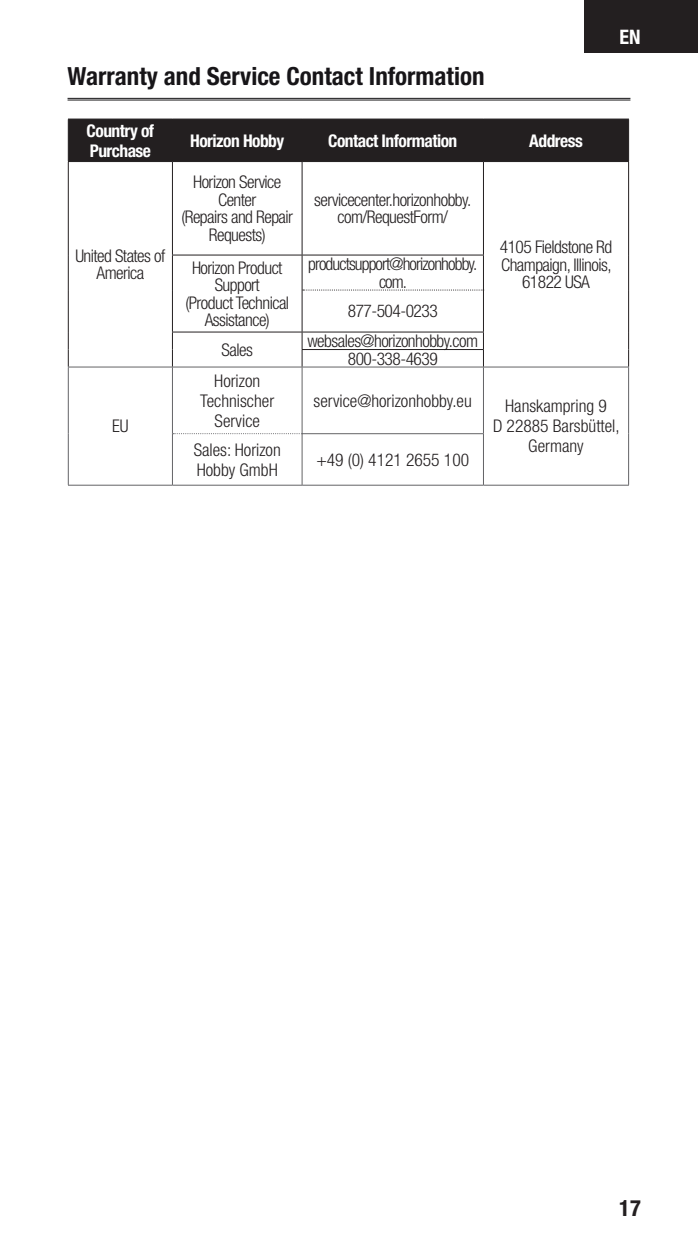
<style>
.page{position:relative;width:698px;height:1260px;background:#fff}
.page>*{position:absolute;margin:0;border:0;box-sizing:border-box;transform-origin:0 0}
.t1{font:700 condensed 25px "Helvetica Neue LT Std";color:#171518}
.t2{font:700 condensed 22.5px "Helvetica Neue LT Std";color:#231f20}
.t3{font:700 condensed 20px "Helvetica Neue LT Std";color:#fff}
.t4{font:300 condensed 17.5px/17.5px "Helvetica Neue LT Std";letter-spacing:-.03em;color:#231f20;text-align:center}
.t5{font:300 condensed 17.5px/20px "Helvetica Neue LT Std";color:#231f20;text-align:center}
.t6{font:700 condensed 17.5px/20px "Helvetica Neue LT Std";letter-spacing:-.03em;color:#fff}
.t7{font:300 condensed 17.5px/17.5px "Helvetica Neue LT Std";letter-spacing:-.05em;color:#231f20;text-align:center}
</style>
<div class="page">
<div style="left:584px;top:0;width:114px;height:53px;background:#231f20"></div>
<hr style="left:68px;top:98px;width:562px;height:1px;background:#171518">
<hr style="left:68px;top:100px;width:562px;height:1px;background:#171518">
<div style="left:69px;top:120px;width:559px;height:41px;background:#231f20"></div>
<hr style="left:68px;top:119px;width:104px;height:1px;background:#231f20">
<hr style="left:68px;top:119px;width:1px;height:42px;background:#231f20">
<hr style="left:172px;top:119px;width:130px;height:1px;background:#231f20">
<hr style="left:172px;top:119px;width:1px;height:42px;background:#231f20">
<hr style="left:302px;top:119px;width:181px;height:1px;background:#231f20">
<hr style="left:301px;top:119px;width:1px;height:42px;background:#231f20">
<hr style="left:483px;top:119px;width:145px;height:1px;background:#231f20">
<hr style="left:483px;top:119px;width:1px;height:42px;background:#231f20">
<hr style="left:628px;top:119px;width:1px;height:42px;background:#231f20">
<hr style="left:68px;top:161px;width:104px;height:1px;background:#231f20">
<hr style="left:68px;top:162px;width:1px;height:93px;background:#231f20">
<hr style="left:68px;top:255px;width:1px;height:35px;background:#231f20">
<hr style="left:68px;top:290px;width:1px;height:42px;background:#231f20">
<svg style="left:68px;top:332px;width:1px;height:35px"></svg>
<hr style="left:172px;top:161px;width:130px;height:1px;background:#231f20">
<hr style="left:172px;top:162px;width:1px;height:93px;background:#231f20">
<hr style="left:302px;top:161px;width:181px;height:1px;background:#231f20">
<hr style="left:301px;top:162px;width:1px;height:93px;background:#231f20">
<hr style="left:483px;top:161px;width:145px;height:1px;background:#231f20">
<hr style="left:483px;top:162px;width:1px;height:93px;background:#231f20">
<hr style="left:628px;top:162px;width:1px;height:93px;background:#231f20">
<hr style="left:628px;top:255px;width:1px;height:35px;background:#231f20">
<hr style="left:628px;top:290px;width:1px;height:42px;background:#231f20">
<svg style="left:628px;top:332px;width:1px;height:35px"></svg>
<hr style="left:172px;top:255px;width:130px;height:1px;background:#231f20">
<hr style="left:172px;top:255px;width:1px;height:35px;background:#231f20">
<hr style="left:172px;top:290px;width:1px;height:42px;background:#231f20">
<hr style="left:302px;top:255px;width:181px;height:1px;background:#231f20">
<hr style="left:301px;top:255px;width:1px;height:35px;background:#231f20">
<hr style="left:483px;top:255px;width:1px;height:35px;background:#231f20">
<svg style="left:303px;top:290px;width:180px;height:1px"></svg>
<hr style="left:301px;top:290px;width:1px;height:42px;background:#231f20">
<hr style="left:483px;top:290px;width:1px;height:42px;background:#231f20">
<hr style="left:172px;top:332px;width:130px;height:1px;background:#231f20">
<svg style="left:172px;top:332px;width:1px;height:35px"></svg>
<hr style="left:302px;top:332px;width:181px;height:1px;background:#231f20">
<hr style="left:302px;top:349px;width:181px;height:1px;background:#231f20">
<svg style="left:301px;top:332px;width:1px;height:35px"></svg>
<svg style="left:483px;top:332px;width:1px;height:35px"></svg>
<hr style="left:68px;top:367px;width:104px;height:1px;background:#636366">
<hr style="left:172px;top:367px;width:130px;height:1px;background:#636366">
<hr style="left:172px;top:367px;width:1px;height:67px;background:#636366">
<hr style="left:302px;top:367px;width:181px;height:1px;background:#636366">
<hr style="left:301px;top:367px;width:1px;height:66px;background:#636366">
<hr style="left:483px;top:367px;width:145px;height:1px;background:#636366">
<hr style="left:483px;top:367px;width:1px;height:66px;background:#636366">
<svg style="left:173px;top:433px;width:129px;height:1px"></svg>
<hr style="left:172px;top:434px;width:1px;height:51px;background:#636366">
<hr style="left:302px;top:433px;width:181px;height:1px;background:#636366">
<hr style="left:301px;top:434px;width:1px;height:51px;background:#636366">
<hr style="left:483px;top:434px;width:1px;height:51px;background:#636366">
<hr style="left:68px;top:485px;width:104px;height:1px;background:#636366">
<hr style="left:172px;top:485px;width:130px;height:1px;background:#636366">
<hr style="left:302px;top:485px;width:181px;height:1px;background:#636366">
<hr style="left:483px;top:485px;width:145px;height:1px;background:#636366">
<hr style="left:68px;top:367px;width:1px;height:67px;background:#636366">
<hr style="left:68px;top:434px;width:1px;height:51px;background:#636366">
<hr style="left:628px;top:367px;width:1px;height:67px;background:#636366">
<hr style="left:628px;top:434px;width:1px;height:51px;background:#636366">
<p class="t3" style="left:619px;top:25px;width:23px">EN</p>
<h1 class="t1" style="left:68px;top:61px;width:418px">Warranty and Service Contact Information</h1>
<p class="t6" style="left:87px;top:120px;width:69px">Country of<br>Purchase</p>
<p class="t6" style="left:190px;top:130px;width:96px">Horizon Hobby</p>
<p class="t6" style="left:328px;top:130px;width:131px">Contact Information</p>
<p class="t6" style="left:529px;top:130px;width:55px">Address</p>
<p class="t4" style="left:75px;top:247px;width:91px">United States of<br>America</p>
<p class="t4" style="left:181px;top:173px;width:113px">Horizon Service<br>Center<br>(Repairs and Repair<br>Requests)</p>
<p class="t4" style="left:314px;top:191px;width:159px">servicecenter.horizonhobby. com/RequestForm/</p>
<p class="t4" style="left:185px;top:258px;width:105px">Horizon Product<br>Support<br>(Product Technical<br>Assistance)</p>
<p class="t7" style="left:308px;top:255px;width:171px">productsupport@horizonhobby. com.</p>
<p class="t4" style="left:348px;top:302px;width:91px">877-504-0233</p>
<p class="t4" style="left:221px;top:341px;width:33px">Sales</p>
<p class="t4" style="left:307px;top:332px;width:172px">websales@horizonhobby.com<br>800-338-4639</p>
<p class="t4" style="left:499px;top:238px;width:114px">4105 Fieldstone Rd<br>Champaign, Illinois,<br>61822 USA</p>
<p class="t4" style="left:112px;top:417px;width:18px">EU</p>
<p class="t5" style="left:200px;top:370px;width:75px">Horizon<br>Technischer<br>Service</p>
<p class="t5" style="left:313px;top:390px;width:160px">service@horizonhobby.eu</p>
<p class="t5" style="left:493px;top:396px;width:128px">Hanskampring 9<br>D 22885 Barsbüttel,</p>
<p class="t5" style="left:194px;top:439px;width:89px">Sales: Horizon</p>
<p class="t5" style="left:528px;top:436px;width:57px">Germany</p>
<p class="t5" style="left:197px;top:459px;width:83px">Hobby GmbH</p>
<p class="t5" style="left:316px;top:449px;width:154px">+49 (0) 4121 2655 100</p>
<p class="t2" style="left:619px;top:1195px;width:23px">17</p>
</div>
